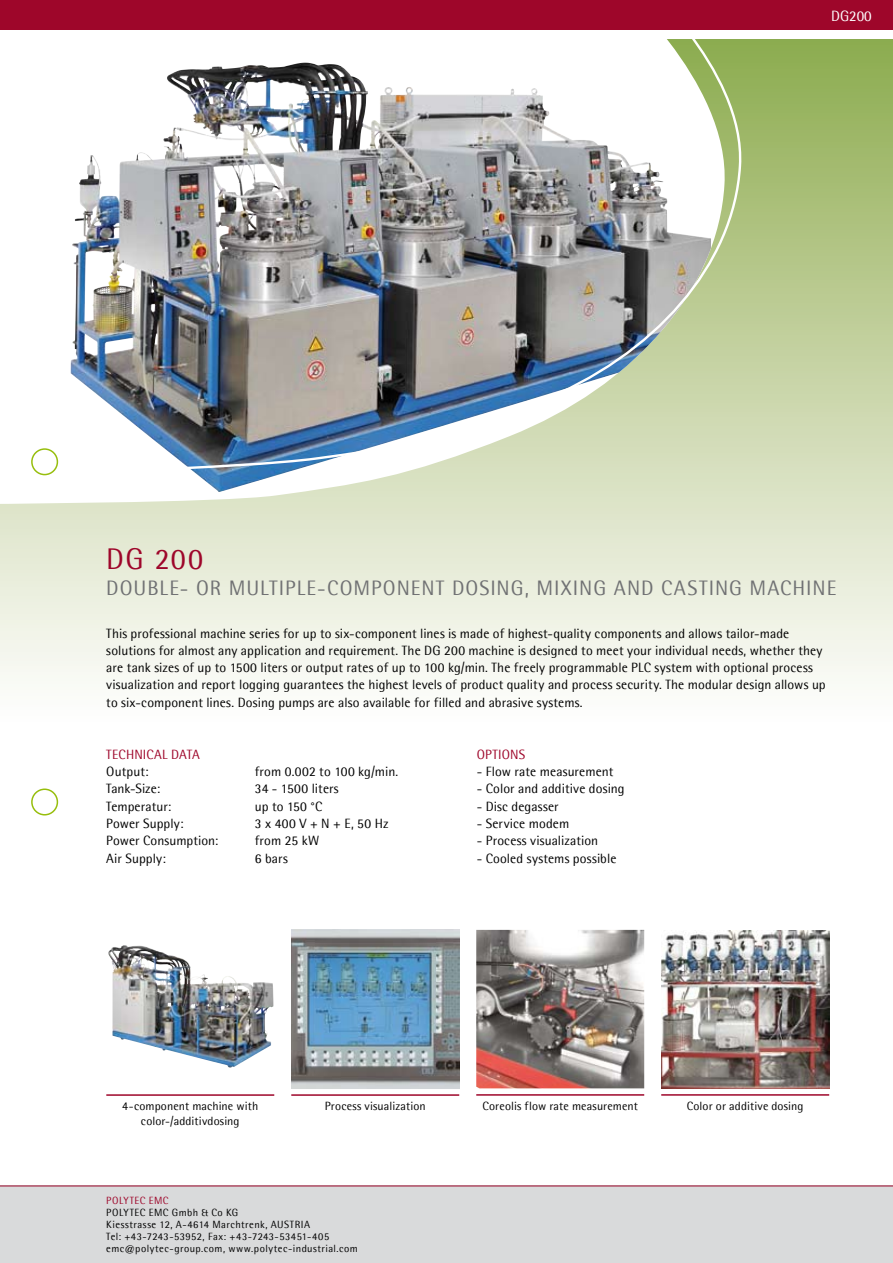
<style>
.page{position:relative;width:893px;height:1263px;background:#fff}
.page>*{position:absolute;margin:0;border:0;box-sizing:border-box;transform-origin:0 0}
.t1{font:30px "Agfa Rotis Semisans";color:#9e062a}
.t2{font:21px "Agfa Rotis Semisans";letter-spacing:.045em;color:#707173}
.t3{font:15px "Agfa Rotis Semisans";color:#fff}
.t4{font:13.5px/17.2px "Agfa Rotis Semisans";letter-spacing:.005em;color:#000}
.t5{font:13.5px "Agfa Rotis Semisans";letter-spacing:.01em;color:#9e062a}
.t6{font:12px/15px "Agfa Rotis Semisans";letter-spacing:.01em;color:#000;text-align:center}
.t7{font:10.5px/12px "Agfa Rotis Semisans";letter-spacing:.045em;color:#000}
.t8{font:10.5px "Agfa Rotis Semisans";letter-spacing:.045em;color:#9e062a}
</style>
<div class="page">
<div style="left:0;top:1185px;width:893px;height:78px;background:#d9dadb"></div>
<div style="left:0;top:0;width:893px;height:768px;background:linear-gradient(to bottom,#89a848,#fff)"></div>
<svg style="left:0;top:477px;width:731px;height:27px;fill:#dce4c7"></svg>
<img style="left:108px;top:945px;width:166px;height:123px">
<img style="left:0;top:38px;width:746px;height:439px">
<div style="left:0;top:0;width:893px;height:38px;background:#fff"></div>
<div style="left:0;top:0;width:893px;height:30px;background:#9e062a"></div>
<hr style="left:106px;top:1094px;width:168px;height:2px;background:#9e062a">
<hr style="left:291px;top:1094px;width:168px;height:2px;background:#9e062a">
<hr style="left:476px;top:1094px;width:168px;height:2px;background:#9e062a">
<hr style="left:661px;top:1094px;width:168px;height:2px;background:#9e062a">
<img style="left:476px;top:930px;width:168px;height:158px">
<img style="left:661px;top:930px;width:168px;height:159px">
<img style="left:291px;top:930px;width:168px;height:159px">
<div style="left:31px;top:448px;width:27px;height:27px;border:2px solid #97be0d;border-radius:50%"></div>
<div style="left:31px;top:788px;width:27px;height:27px;border:2px solid #97be0d;border-radius:50%"></div>
<p class="t3" style="left:831px;top:7px;width:42px">DG200</p>
<h1 class="t1" style="left:106px;top:541px;width:98px">DG 200</h1>
<h2 class="t2" style="left:106px;top:575px;width:135px">Dou ble- or multiple</h2>
<h2 class="t2" style="left:317px;top:575px;width:25px">-compo</h2>
<h2 class="t2" style="left:397px;top:575px;width:67px">nent dosi</h2>
<h2 class="t2" style="left:497px;top:575px;width:176px">ng, mixing and casti</h2>
<h2 class="t2" style="left:715px;top:575px;width:49px">ng mac</h2>
<h2 class="t2" style="left:793px;top:575px;width:43px">hine</h2>
<p class="t4" style="left:106px;top:624px;width:721px">This professional machine series for up to six-component lines is made of highest-quality components and allows tailor-made solutions for almost any application and requirement. The DG 200 machine is designed to meet your individual needs, whether they are tank sizes of up to 1500 liters or output rates of up to 100 kg/min. The freely programmable PLC system with optional process visualization and report logging guarantees the highest levels of product quality and process security. The modular design allows up to six-component lines. Dosing pumps are also available for filled and abrasive systems.</p>
<p class="t5" style="left:106px;top:746px;width:95px">TECHN ICAL DATA</p>
<p class="t4" style="left:106px;top:763px;width:44px">Output:</p>
<p class="t4" style="left:255px;top:763px;width:145px">from 0.002 to 100 kg/min.</p>
<p class="t4" style="left:106px;top:780px;width:55px">Tank-Size:</p>
<p class="t4" style="left:255px;top:780px;width:85px">34 - 1500 liters</p>
<p class="t4" style="left:106px;top:797px;width:67px">Temperatur:</p>
<p class="t4" style="left:255px;top:797px;width:69px">up to 150 °C</p>
<p class="t4" style="left:106px;top:815px;width:79px">Power Supply:</p>
<p class="t4" style="left:255px;top:815px;width:135px">3 x 400 V + N + E, 50 Hz</p>
<p class="t4" style="left:106px;top:832px;width:114px">Power Consumption:</p>
<p class="t4" style="left:255px;top:832px;width:66px">from 25 kW</p>
<p class="t4" style="left:106px;top:849px;width:61px">Air Supply:</p>
<p class="t4" style="left:255px;top:849px;width:35px">6 bars</p>
<p class="t5" style="left:477px;top:746px;width:50px">OPTIONS</p>
<p class="t4" style="left:477px;top:763px;width:138px">- Flow rate measurement</p>
<p class="t4" style="left:477px;top:780px;width:149px">- Color and additive dosing</p>
<p class="t4" style="left:477px;top:797px;width:83px">- Disc degasser</p>
<p class="t4" style="left:477px;top:815px;width:94px">- Service modem</p>
<p class="t4" style="left:477px;top:832px;width:123px">- Process visualization</p>
<p class="t4" style="left:477px;top:849px;width:141px">- Cooled systems possible</p>
<p class="t6" style="left:122px;top:1098px;width:138px">4-component machine with color-/additivdosing</p>
<p class="t6" style="left:325px;top:1098px;width:103px">Process visualization</p>
<p class="t6" style="left:482px;top:1098px;width:157px">Coreolis flow rate measurement</p>
<p class="t6" style="left:687px;top:1098px;width:118px">Color or additive dosing</p>
<p class="t8" style="left:106px;top:1194px;width:64px">POLYTEC EMC</p>
<p class="t7" style="left:106px;top:1206px;width:253px">POLYTEC EMC Gmbh &amp; Co KG<br>Kiesstrasse 12, A-4614 Marchtrenk, AUSTRIA<br>Tel: +43-7243-53952, Fax: +43-7243-53451-405 emc@polytec-group.com, www.polytec-industrial.com</p>
</div>
